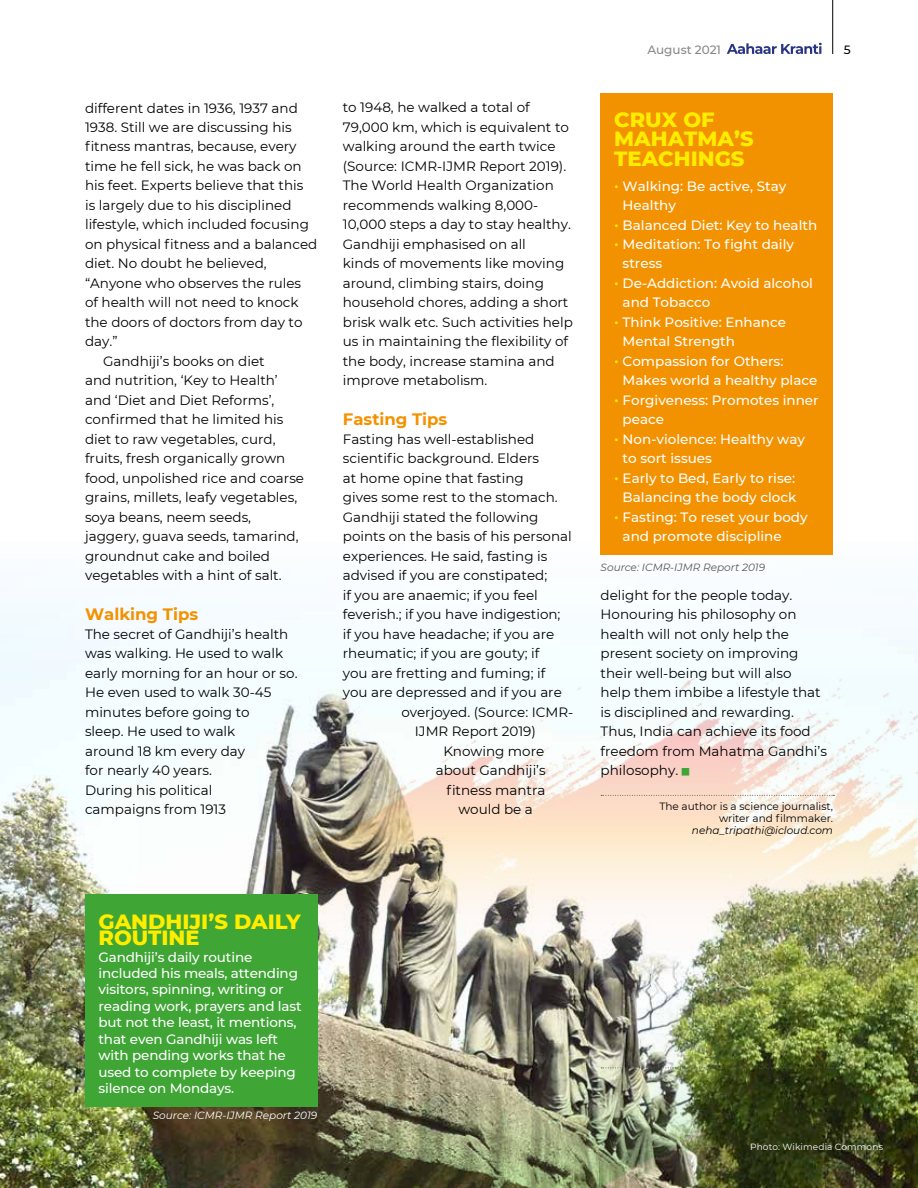
<style>
.page{position:relative;width:918px;height:1188px;background:#fff}
.page>*{position:absolute;margin:0;border:0;box-sizing:border-box;transform-origin:0 0}
.t1{font:800 21px/19.5px "Montserrat";color:#ffed00}
.t2{font:700 16.5px "Montserrat";color:#f39200}
.t3{font:13.5px/19.5px "Montserrat";color:#000}
.t4{font:500 13.5px/19.5px "Montserrat";color:#fff}
.t5{font:500 12px "Montserrat";color:#878787}
.t6{font:500 12px "Montserrat";color:#000}
.t7{font:10.5px/12px "Montserrat";color:#000;text-align:right}
.t8{font:italic 10.5px "Montserrat";color:#fff}
.t9{font:italic 10.5px "Montserrat";color:#575756}
.t10{font:italic 10.5px "Montserrat";color:#000}
.t11{font:9px "Montserrat";letter-spacing:.015em;color:#fff}
.s1{font-size:15px;color:#ffed00}
</style>
<div class="page">
<img style="left:0;top:624px;width:918px;height:564px">
<hr style="left:832px;top:0;width:1px;height:54px;background:#000">
<svg style="left:727px;top:43px;width:95px;height:11px"></svg>
<svg style="left:601px;top:1068px;width:233px;height:1px"></svg>
<div style="left:85px;top:895px;width:232px;height:212px;background:#3fa535"></div>
<div style="left:601px;top:93px;width:232px;height:462px;background:#f39200"></div>
<svg style="left:601px;top:795px;width:233px;height:1px"></svg>
<svg style="left:682px;top:768px;width:7px;height:7px"></svg>
<p class="t3" style="left:85px;top:97px;width:214px">different dates in 1936, 1937 and</p>
<p class="t3" style="left:85px;top:117px;width:208px">1938. Still we are discussing his</p>
<p class="t3" style="left:85px;top:136px;width:213px">fitness mantras, because, every</p>
<p class="t3" style="left:85px;top:156px;width:218px">time he fell sick, he was back on</p>
<p class="t3" style="left:85px;top:175px;width:220px">his feet. Experts believe that this</p>
<p class="t3" style="left:85px;top:195px;width:208px">is largely due to his disciplined</p>
<p class="t3" style="left:85px;top:214px;width:225px">lifestyle, which included focusing</p>
<p class="t3" style="left:85px;top:234px;width:234px">on physical fitness and a balanced</p>
<p class="t3" style="left:85px;top:253px;width:183px">diet. No doubt he believed,</p>
<p class="t3" style="left:85px;top:273px;width:218px">“Anyone who observes the rules</p>
<p class="t3" style="left:85px;top:292px;width:215px">of health will not need to knock</p>
<p class="t3" style="left:85px;top:312px;width:219px">the doors of doctors from day to</p>
<p class="t3" style="left:85px;top:331px;width:34px">day.”</p>
<p class="t3" style="left:103px;top:351px;width:163px">Gandhiji’s books on diet</p>
<p class="t3" style="left:85px;top:370px;width:194px">and nutrition, ‘Key to Health’</p>
<p class="t3" style="left:85px;top:390px;width:191px">and ‘Diet and Diet Reforms’,</p>
<p class="t3" style="left:85px;top:409px;width:200px">confirmed that he limited his</p>
<p class="t3" style="left:85px;top:429px;width:192px">diet to raw vegetables, curd,</p>
<p class="t3" style="left:85px;top:448px;width:202px">fruits, fresh organically grown</p>
<p class="t3" style="left:85px;top:468px;width:221px">food, unpolished rice and coarse</p>
<p class="t3" style="left:85px;top:487px;width:214px">grains, millets, leafy vegetables,</p>
<p class="t3" style="left:85px;top:507px;width:168px">soya beans, neem seeds,</p>
<p class="t3" style="left:85px;top:526px;width:215px">jaggery, guava seeds, tamarind,</p>
<p class="t3" style="left:85px;top:546px;width:187px">groundnut cake and boiled</p>
<p class="t3" style="left:85px;top:565px;width:198px">vegetables with a hint of salt.</p>
<p class="t2" style="left:85px;top:602px;width:115px">Walking Tips</p>
<p class="t3" style="left:85px;top:624px;width:214px">The secret of Gandhiji’s health was walking. He used to walk early morning for an hour or so.<br>He even used to walk 30-45 minutes before going to<br>sleep. He used to walk<br>around 18 km every day<br>for nearly 40 years.<br>During his political<br>campaigns from 1913</p>
<p class="t3" style="left:343px;top:97px;width:231px">to 1948, he walked a total of<br>79,000 km, which is equivalent to walking around the earth twice (Source: ICMR-IJMR Report 2019).<br>The World Health Organization recommends walking 8,000-<br>10,000 steps a day to stay healthy.<br>Gandhiji emphasised on all<br>kinds of movements like moving around, climbing stairs, doing household chores, adding a short brisk walk etc. Such activities help us in maintaining the flexibility of the body, increase stamina and improve metabolism.</p>
<p class="t2" style="left:343px;top:407px;width:106px">Fasting Tips</p>
<p class="t3" style="left:343px;top:429px;width:193px">Fasting has well-established</p>
<p class="t3" style="left:343px;top:448px;width:198px">scientific background. Elders</p>
<p class="t3" style="left:343px;top:468px;width:182px">at home opine that fasting</p>
<p class="t3" style="left:343px;top:487px;width:217px">gives some rest to the stomach.</p>
<p class="t3" style="left:343px;top:507px;width:197px">Gandhiji stated the following</p>
<p class="t3" style="left:343px;top:526px;width:230px">points on the basis of his personal</p>
<p class="t3" style="left:343px;top:546px;width:206px">experiences. He said, fasting is</p>
<p class="t3" style="left:343px;top:565px;width:206px">advised if you are constipated;</p>
<p class="t3" style="left:343px;top:585px;width:197px">if you are anaemic; if you feel</p>
<p class="t3" style="left:343px;top:604px;width:219px">feverish.; if you have indigestion;</p>
<p class="t3" style="left:343px;top:624px;width:213px">if you have headache; if you are</p>
<p class="t3" style="left:343px;top:643px;width:198px">rheumatic; if you are gouty; if</p>
<p class="t3" style="left:343px;top:663px;width:204px">you are fretting and fuming; if</p>
<p class="t3" style="left:343px;top:682px;width:221px">you are depressed and if you are</p>
<p class="t3" style="left:401px;top:702px;width:173px">overjoyed. (Source: ICMR-</p>
<p class="t3" style="left:415px;top:721px;width:123px">IJMR Report 2019)</p>
<p class="t3" style="left:443px;top:741px;width:102px">Knowing more</p>
<p class="t3" style="left:436px;top:760px;width:111px">about Gandhiji’s</p>
<p class="t3" style="left:446px;top:780px;width:101px">fitness mantra</p>
<p class="t3" style="left:458px;top:799px;width:76px">would be a</p>
<p class="t5" style="left:648px;top:41px;width:75px">August 2021</p>
<p class="t6" style="left:844px;top:41px;width:8px">5</p>
<h1 class="t1" style="left:614px;top:108px;width:141px">CRUX OF<br>MAHATMA’S<br>TEACHINGS</h1>
<p class="t4" style="left:623px;top:175px;width:165px;text-indent:-8px"><span class="s1">•</span> Walking: Be active, Stay<br>Healthy</p>
<p class="t4" style="left:614px;top:214px;width:204px"><span class="s1">•</span> Balanced Diet: Key to health</p>
<p class="t4" style="left:623px;top:234px;width:173px;text-indent:-8px"><span class="s1">•</span> Meditation: To fight daily stress</p>
<p class="t4" style="left:623px;top:273px;width:192px;text-indent:-8px"><span class="s1">•</span> De-Addiction: Avoid alcohol and Tobacco</p>
<p class="t4" style="left:623px;top:312px;width:165px;text-indent:-8px"><span class="s1">•</span> Think Positive: Enhance<br>Mental Strength</p>
<p class="t4" style="left:623px;top:351px;width:196px;text-indent:-8px"><span class="s1">•</span> Compassion for Others:<br>Makes world a healthy place</p>
<p class="t4" style="left:623px;top:390px;width:198px;text-indent:-8px"><span class="s1">•</span> Forgiveness: Promotes inner peace</p>
<p class="t4" style="left:623px;top:429px;width:184px;text-indent:-8px"><span class="s1">•</span> Non-violence: Healthy way to sort issues</p>
<p class="t4" style="left:614px;top:468px;width:184px;text-align:right"><span class="s1">•</span> Early to Bed, Early to rise:<br>Balancing the body clock</p>
<p class="t4" style="left:623px;top:507px;width:187px;text-indent:-8px"><span class="s1">•</span> Fasting: To reset your body and promote discipline</p>
<p class="t9" style="left:601px;top:560px;width:166px">Source: ICMR-IJMR Report 2019</p>
<p class="t3" style="left:601px;top:585px;width:228px">delight for the people today.<br>Honouring his philosophy on health will not only help the present society on improving their well-being but will also<br>help them imbibe a lifestyle that is disciplined and rewarding.<br>Thus, India can achieve its food freedom from Mahatma Gandhi’s philosophy.</p>
<p class="t7" style="left:659px;top:800px;width:175px">The author is a science journalist, writer and filmmaker.</p>
<p class="t10" style="left:692px;top:823px;width:143px">neha_tripathi@icloud.com</p>
<h1 class="t1" style="left:99px;top:912px;width:204px;line-height:16.5px">GANDHIJI’S DAILY<br>ROUTINE</h1>
<p class="t4" style="left:99px;top:948px;width:205px;line-height:16.5px">Gandhiji’s daily routine included his meals, attending visitors, spinning, writing or reading work, prayers and last but not the least, it mentions, that even Gandhiji was left with pending works that he used to complete by keeping silence on Mondays.</p>
<p class="t8" style="left:153px;top:1108px;width:166px">Source: ICMR-IJMR Report 2019</p>
<p class="t11" style="left:750px;top:1141px;width:134px">Photo: Wikimedia Commons</p>
</div>
